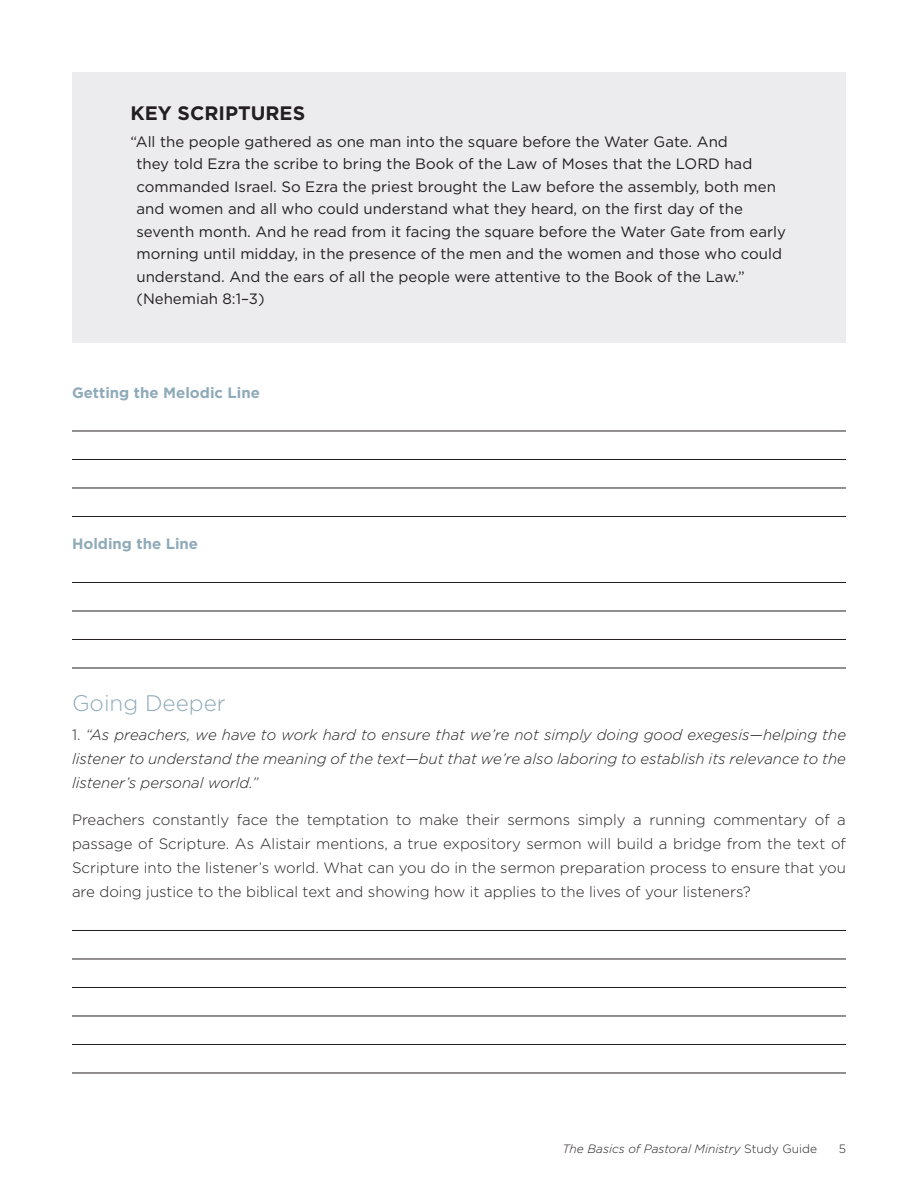
<style>
.page{position:relative;width:918px;height:1188px;background:#fff}
.page>*{position:absolute;margin:0;border:0;box-sizing:border-box;transform-origin:0 0}
.t1{font:300 22.5px "Gotham";color:#8faab9}
.t2{font:700 19.5px "Gotham";color:#231f20}
.t3{font:15px/22.5px "Gotham";color:#231f20}
.t4{font:300 15px/24px "Gotham";color:#231f20;text-align:justify}
.t5{font:italic 300 15px/24px "Gotham";color:#231f20;text-align:justify}
.t6{font:700 15px "Gotham";color:#8faab9}
.t7{font:italic 300 12px "Gotham";color:#231f20}
.t8{font:300 12px "Gotham";color:#231f20}
.s1{font-style:normal}
</style>
<div class="page">
<hr style="left:72px;top:431px;width:774px;height:1px;background:#231f20">
<hr style="left:72px;top:459px;width:774px;height:1px;background:#231f20">
<hr style="left:72px;top:488px;width:774px;height:1px;background:#231f20">
<hr style="left:72px;top:516px;width:774px;height:1px;background:#231f20">
<hr style="left:72px;top:582px;width:774px;height:1px;background:#231f20">
<hr style="left:72px;top:611px;width:774px;height:1px;background:#231f20">
<hr style="left:72px;top:639px;width:774px;height:1px;background:#231f20">
<hr style="left:72px;top:668px;width:774px;height:1px;background:#231f20">
<hr style="left:72px;top:930px;width:774px;height:1px;background:#231f20">
<hr style="left:72px;top:959px;width:774px;height:1px;background:#231f20">
<hr style="left:72px;top:987px;width:774px;height:1px;background:#231f20">
<hr style="left:72px;top:1016px;width:774px;height:1px;background:#231f20">
<hr style="left:72px;top:1044px;width:774px;height:1px;background:#231f20">
<hr style="left:72px;top:1073px;width:774px;height:1px;background:#231f20">
<div style="left:72px;top:72px;width:774px;height:270px;background:#ececee"></div>
<h2 class="t2" style="left:130px;top:100px;width:176px">KEY SCRIPTURES</h2>
<p class="t3" style="left:136px;top:130px;width:651px;text-indent:-6px">“All the people gathered as one man into the square before the Water Gate. And<br>they told Ezra the scribe to bring the Book of the Law of Moses that the LORD had commanded Israel. So Ezra the priest brought the Law before the assembly, both men and women and all who could understand what they heard, on the first day of the seventh month. And he read from it facing the square before the Water Gate from early morning until midday, in the presence of the men and the women and those who could understand. And the ears of all the people were attentive to the Book of the Law.” (Nehemiah 8:1–3)</p>
<p class="t6" style="left:72px;top:383px;width:189px">Getting the Melodic Line</p>
<p class="t6" style="left:72px;top:534px;width:128px">Holding the Line</p>
<h1 class="t1" style="left:72px;top:689px;width:155px">Going Deeper</h1>
<p class="t5" style="left:72px;top:722px;width:776px"><span class="s1">1.</span> “As preachers, we have to work hard to ensure that we’re not simply doing good exegesis—helping the listener to understand the meaning of the text—but that we’re also laboring to establish its relevance to the listener’s personal world.”</p>
<p class="t4" style="left:72px;top:808px;width:776px">Preachers constantly face the temptation to make their sermons simply a running commentary of a passage of Scripture. As Alistair mentions, a true expository sermon will build a bridge from the text of Scripture into the listener’s world. What can you do in the sermon preparation process to ensure that you are doing justice to the biblical text and showing how it applies to the lives of your listeners?</p>
<p class="t7" style="left:562px;top:1141px;width:256px">The Basics of Pastoral Ministry <span class="s1">Study Guide</span></p>
<p class="t8" style="left:839px;top:1141px;width:9px">5</p>
</div>
